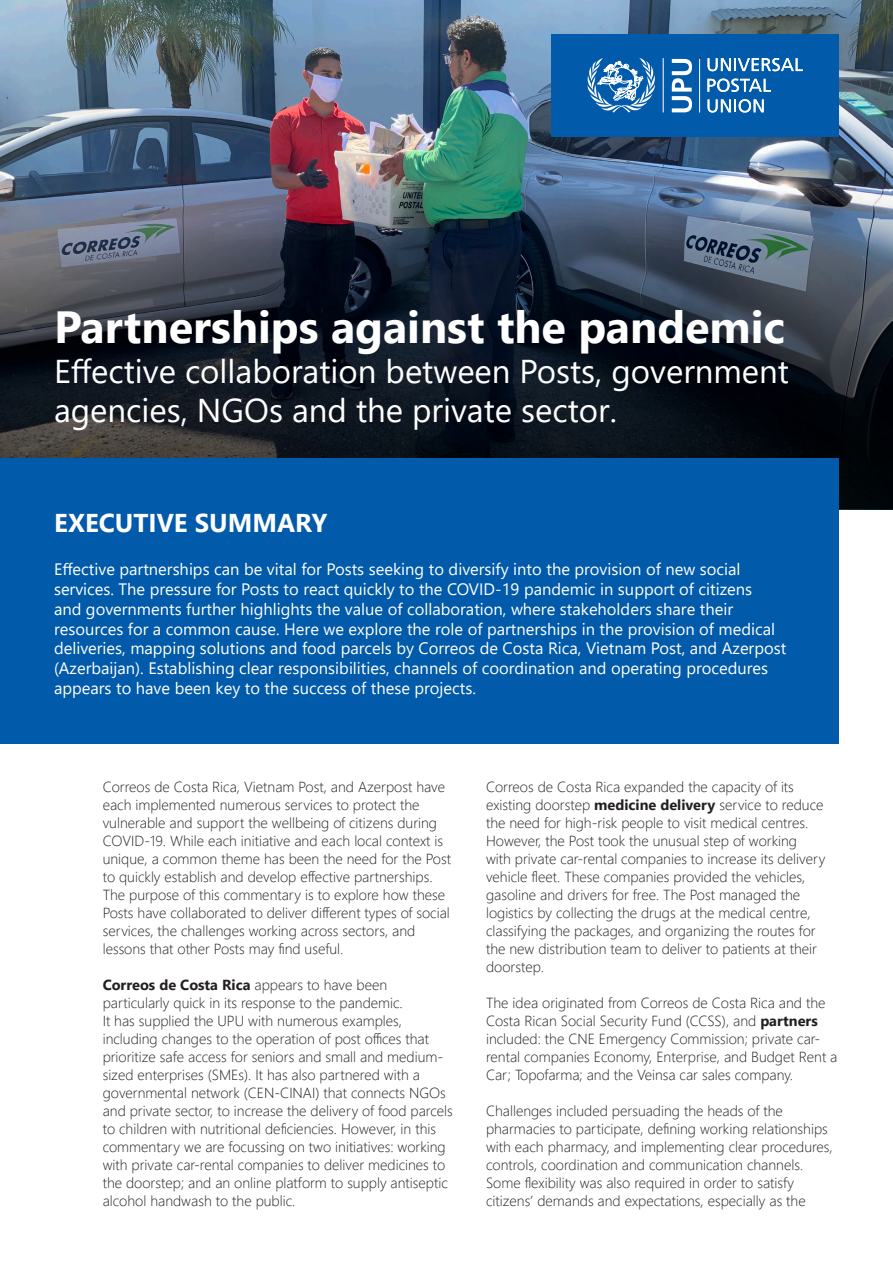
<style>
.page{position:relative;width:893px;height:1263px;background:#fff}
.page>*{position:absolute;margin:0;border:0;box-sizing:border-box;transform-origin:0 0}
.t1{font:700 45px "Segoe UI";color:#fff}
.t2{font:33px/39.6px "Segoe UI";color:#fff}
.t3{font:700 25.8px "Segoe UI";color:#fff}
.t4{font:16.5px/19.8px "Segoe UI";color:#fff}
.t5{font:300 14.55px/18px "Segoe UI";color:#231f20}
.s1{font-weight:700}
</style>
<div class="page">
<img style="left:0;top:0;width:893px;height:510px">
<img style="left:0;top:45px;width:893px;height:464px">
<div style="left:0;top:458px;width:839px;height:285px;background:#015aaa"></div>
<div style="left:551px;top:34px;width:288px;height:102px;background:#015aaa"></div>
<hr style="left:663px;top:58px;width:1px;height:55px;background:#fff">
<hr style="left:699px;top:58px;width:1px;height:55px;background:#fff">
<svg style="left:588px;top:58px;width:67px;height:55px"></svg>
<svg style="left:672px;top:59px;width:20px;height:53px"></svg>
<svg style="left:708px;top:58px;width:95px;height:13px"></svg>
<svg style="left:707px;top:79px;width:64px;height:13px"></svg>
<svg style="left:708px;top:99px;width:56px;height:14px"></svg>
<p class="t1" style="left:54px;top:285px;width:733px">Partnerships against the pandemic</p>
<p class="t2" style="left:54px;top:348px;width:737px">Effective collaboration between Posts, government agencies, NGOs and the private sector.</p>
<p class="t3" style="left:54px;top:498px;width:275px">EXECUTIVE SUMMARY</p>
<p class="t4" style="left:54px;top:558px;width:734px">Effective partnerships can be vital for Posts seeking to diversify into the provision of new social services. The pressure for Posts to react quickly to the COVID-19 pandemic in support of citizens<br>and governments further highlights the value of collaboration, where stakeholders share their resources for a common cause. Here we explore the role of partnerships in the provision of medical deliveries, mapping solutions and food parcels by Correos de Costa Rica, Vietnam Post, and Azerpost (Azerbaijan). Establishing clear responsibilities, channels of coordination and operating procedures appears to have been key to the success of these projects.</p>
<p class="t5" style="left:103px;top:776px;width:350px">Correos de Costa Rica, Vietnam Post, and Azerpost have each implemented numerous services to protect the vulnerable and support the wellbeing of citizens during COVID-19. While each initiative and each local context is unique, a common theme has been the need for the Post to quickly establish and develop effective partnerships.<br>The purpose of this commentary is to explore how these Posts have collaborated to deliver different types of social services, the challenges working across sectors, and lessons that other Posts may find useful.</p>
<p class="t5" style="left:103px;top:974px;width:352px"><span class="s1">Correos de Costa Rica</span> appears to have been particularly quick in its response to the pandemic.<br>It has supplied the UPU with numerous examples, including changes to the operation of post offices that prioritize safe access for seniors and small and medium&shy;sized enterprises (SMEs). It has also partnered with a governmental network (CEN-CINAI) that connects NGOs and private sector, to increase the delivery of food parcels to children with nutritional deficiencies. However, in this commentary we are focussing on two initiatives: working with private car-rental companies to deliver medicines to the doorstep; and an online platform to supply antiseptic alcohol handwash to the public.</p>
<p class="t5" style="left:486px;top:776px;width:341px">Correos de Costa Rica expanded the capacity of its existing doorstep <span class="s1">medicine delivery</span> service to reduce the need for high-risk people to visit medical centres.<br>However, the Post took the unusual step of working with private car-rental companies to increase its delivery vehicle fleet. These companies provided the vehicles, gasoline and drivers for free. The Post managed the logistics by collecting the drugs at the medical centre, classifying the packages, and organizing the routes for the new distribution team to deliver to patients at their doorstep.</p>
<p class="t5" style="left:486px;top:992px;width:353px">The idea originated from Correos de Costa Rica and the Costa Rican Social Security Fund (CCSS), and <span class="s1">partners </span>included: the CNE Emergency Commission; private car&shy;rental companies Economy, Enterprise, and Budget Rent a Car; Topofarma; and the Veinsa car sales company.</p>
<p class="t5" style="left:486px;top:1100px;width:348px">Challenges included persuading the heads of the pharmacies to participate, defining working relationships with each pharmacy, and implementing clear procedures, controls, coordination and communication channels.<br>Some flexibility was also required in order to satisfy citizens’ demands and expectations, especially as the</p>
</div>
